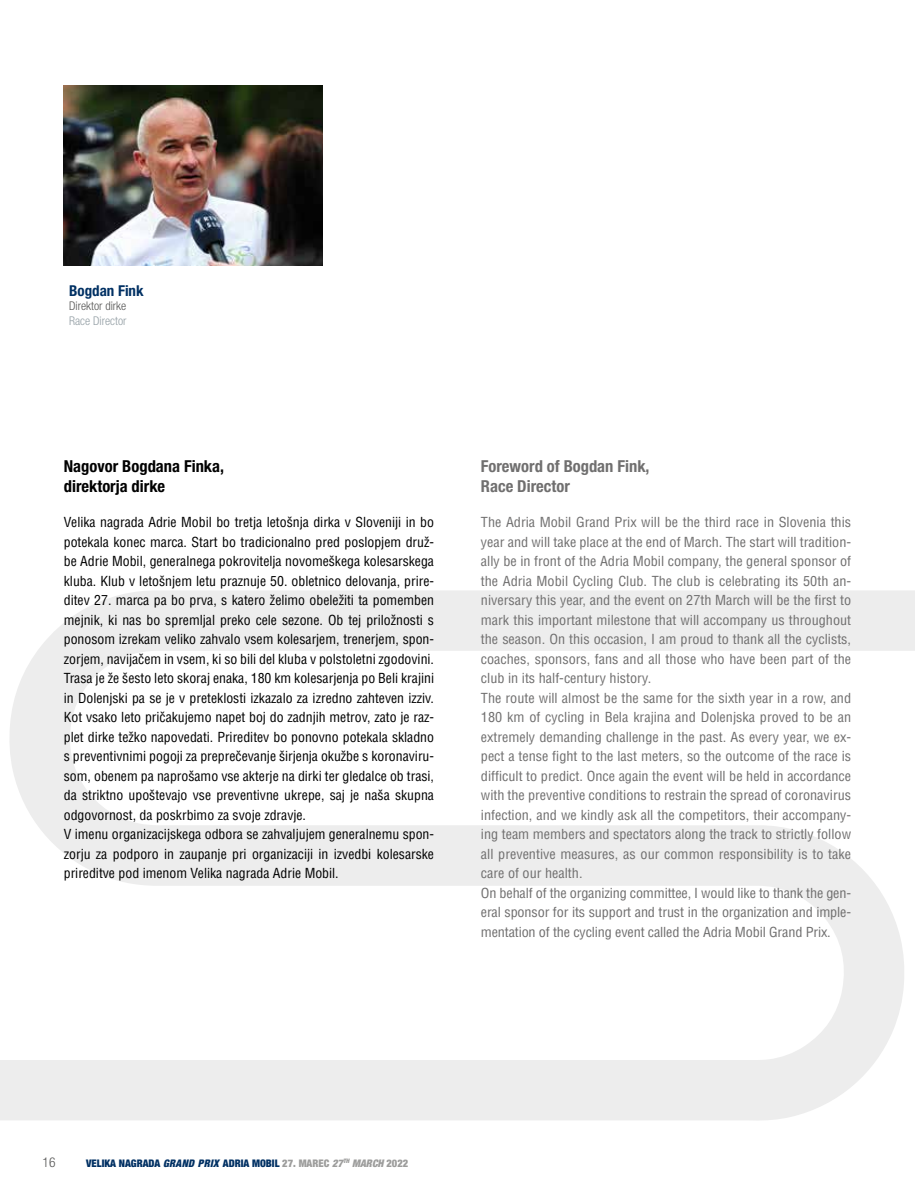
<style>
.page{position:relative;width:915px;height:1191px;background:#fff}
.page>*{position:absolute;margin:0;border:0;box-sizing:border-box;transform-origin:0 0}
.t1{font:700 condensed 16.5px/19.8px "Helvetica Neue LT Pro";color:#000}
.t2{font:700 condensed 16.5px/19.8px "Helvetica Neue LT Pro";color:#706f6f}
.t3{font:700 condensed 15px "Helvetica Neue LT Pro";color:#003063}
.t4{font:condensed 13.5px/19.5px "Helvetica LT Std";color:#706f6f;scale:1.05 1}
.t5{font:condensed 13.5px/19.5px "Helvetica LT Std";color:#000}
.t6{font:300 condensed 13.5px "Helvetica Neue LT Pro";color:#575756}
.t7{font:300 condensed 12px "Helvetica Neue LT Pro";color:#575756}
.t8{font:300 condensed 12px "Helvetica Neue LT Pro";color:#949fa5}
.t9{font:900 condensed 10.5px "Helvetica Neue LT Pro";color:#003063}
.s1{font-style:italic}
.s2{color:#9d9d9c}
.s3{font-style:italic;color:#9d9d9c}
</style>
<div class="page">
<svg style="left:0;top:590px;width:914px;height:530px"></svg>
<img style="left:64px;top:85px;width:258px;height:181px">
<p class="t3" style="left:69px;top:281px;width:76px">Bogdan Fink</p>
<p class="t7" style="left:69px;top:299px;width:59px">Direktor dirke</p>
<p class="t8" style="left:69px;top:313px;width:59px">Race Director</p>
<p class="t1" style="left:64px;top:456px;width:162px">Nagovor Bogdana Finka, direktorja dirke</p>
<p class="t5" style="left:64px;top:512px;width:371px">Velika nagrada Adrie Mobil bo tretja letošnja dirka v Sloveniji in bo potekala konec marca. Start bo tradicionalno pred poslopjem druž&shy;be Adrie Mobil, generalnega pokrovitelja novomeškega kolesarskega kluba. Klub v letošnjem letu praznuje 50. obletnico delovanja, prire&shy;ditev 27. marca pa bo prva, s katero želimo obeležiti ta pomemben mejnik, ki nas bo spremljal preko cele sezone. Ob tej priložnosti s ponosom izrekam veliko zahvalo vsem kolesarjem, trenerjem, spon&shy;zorjem, navijačem in vsem, ki so bili del kluba v polstoletni zgodovini.<br>Trasa je že šesto leto skoraj enaka, 180 km kolesarjenja po Beli krajini in Dolenjski pa se je v preteklosti izkazalo za izredno zahteven izziv.<br>Kot vsako leto pričakujemo napet boj do zadnjih metrov, zato je raz&shy;plet dirke težko napovedati. Prireditev bo ponovno potekala skladno s preventivnimi pogoji za preprečevanje širjenja okužbe s koronaviru&shy;som, obenem pa naprošamo vse akterje na dirki ter gledalce ob trasi, da striktno upoštevajo vse preventivne ukrepe, saj je naša skupna odgovornost, da poskrbimo za svoje zdravje.<br>V imenu organizacijskega odbora se zahvaljujem generalnemu spon&shy;zorju za podporo in zaupanje pri organizaciji in izvedbi kolesarske prireditve pod imenom Velika nagrada Adrie Mobil.</p>
<p class="t2" style="left:480px;top:456px;width:170px">Foreword of Bogdan Fink,<br>Race Director</p>
<p class="t4" style="left:480px;top:512px;width:354px">The Adria Mobil Grand Prix will be the third race in Slovenia this year and will take place at the end of March. The start will tradition&shy;ally be in front of the Adria Mobil company, the general sponsor of the Adria Mobil Cycling Club. The club is celebrating its 50th an&shy;niversary this year, and the event on 27th March will be the first to mark this important milestone that will accompany us throughout the season. On this occasion, I am proud to thank all the cyclists, coaches, sponsors, fans and all those who have been part of the club in its half-century history.<br>The route will almost be the same for the sixth year in a row, and 180 km of cycling in Bela krajina and Dolenjska proved to be an extremely demanding challenge in the past. As every year, we ex&shy;pect a tense fight to the last meters, so the outcome of the race is difficult to predict. Once again the event will be held in accordance with the preventive conditions to restrain the spread of coronavirus infection, and we kindly ask all the competitors, their accompany&shy;ing team members and spectators along the track to strictly follow all preventive measures, as our common responsibility is to take care of our health.<br>On behalf of the organizing committee, I would like to thank the gen&shy;eral sponsor for its support and trust in the organization and imple&shy;mentation of the cycling event called the Adria Mobil Grand Prix.</p>
<p class="t6" style="left:43px;top:1154px;width:14px">16</p>
<p class="t9" style="left:86px;top:1156px;width:323px">VELIKA NAGRADA <span class="s1">GRAND PRIX</span> ADRIA MOBIL <span class="s2">27. MAREC</span> <span class="s3">27</span><sup>TH</sup> <span class="s3">MARCH</span> <span class="s2">2022</span></p>
</div>
